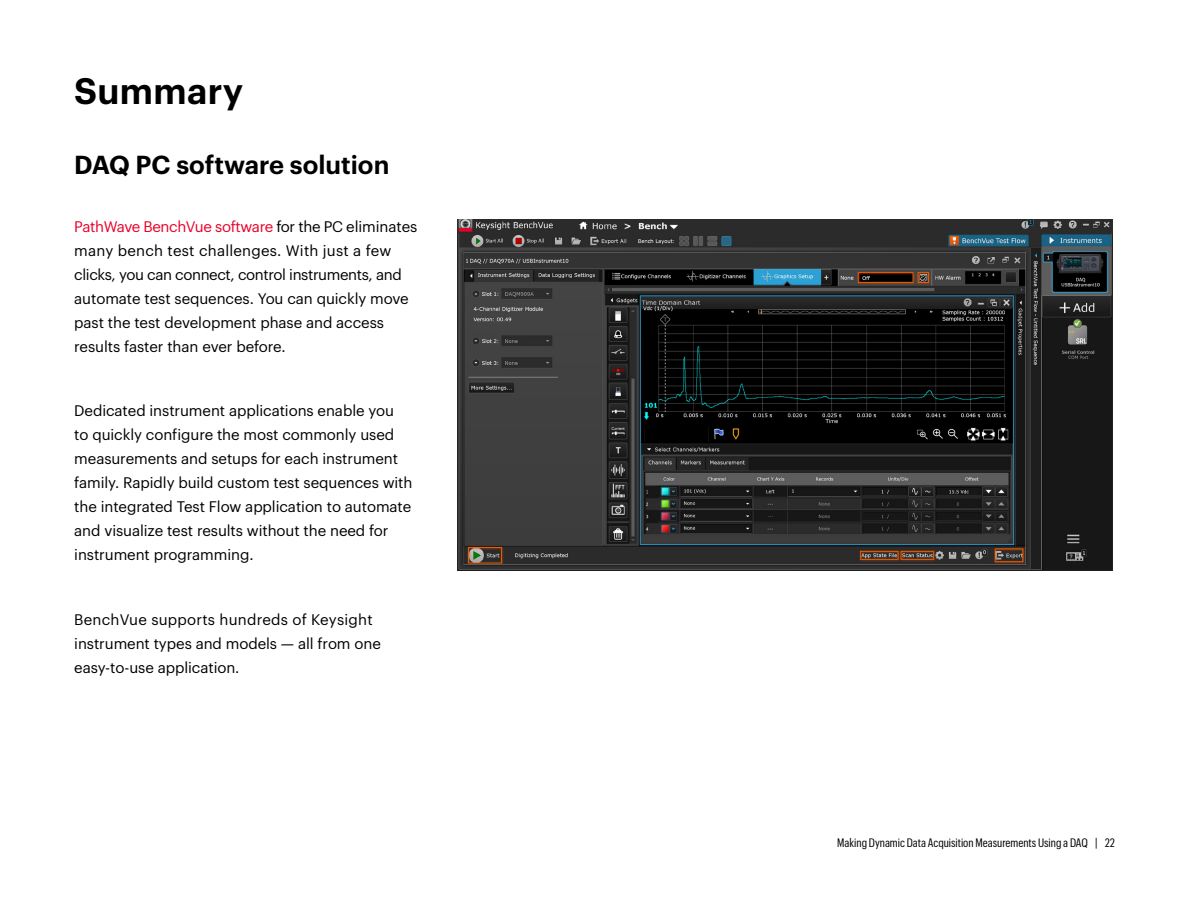
<style>
.page{position:relative;width:1188px;height:918px;background:#fff}
.page>*{position:absolute;margin:0;border:0;box-sizing:border-box;transform-origin:0 0}
.t1{font:600 36px "Graphik LC";letter-spacing:.01em;color:#000}
.t2{font:600 25.5px "Graphik LC";color:#000}
.t3{font:15px/24px "Graphik LC";letter-spacing:-.005em;color:#000}
.t4{font:12px "Graphik Cond";color:#000}
.s1{color:#e90029}
</style>
<div class="page">
<img style="left:458px;top:219px;width:655px;height:352px">
<h1 class="t1" style="left:74px;top:63px;width:171px">Summary</h1>
<h2 class="t2" style="left:74px;top:145px;width:317px">DAQ PC software solution</h2>
<p class="t3" style="left:74px;top:213px;width:345px"><span class="s1">PathWave BenchVue software</span> for the PC eliminates many bench test challenges. With just a few clicks, you can connect, control instruments, and automate test sequences. You can quickly move past the test development phase and access results faster than ever before.</p>
<p class="t3" style="left:74px;top:398px;width:340px">Dedicated instrument applications enable you<br>to quickly configure the most commonly used measurements and setups for each instrument family. Rapidly build custom test sequences with the integrated Test Flow application to automate and visualize test results without the need for instrument programming.</p>
<p class="t3" style="left:74px;top:606px;width:308px">BenchVue supports hundreds of Keysight instrument types and models — all from one easy-to-use application.</p>
<p class="t4" style="left:837px;top:835px;width:279px">Making Dynamic Data Acquisition Measurements Using a DAQ | 22</p>
</div>
